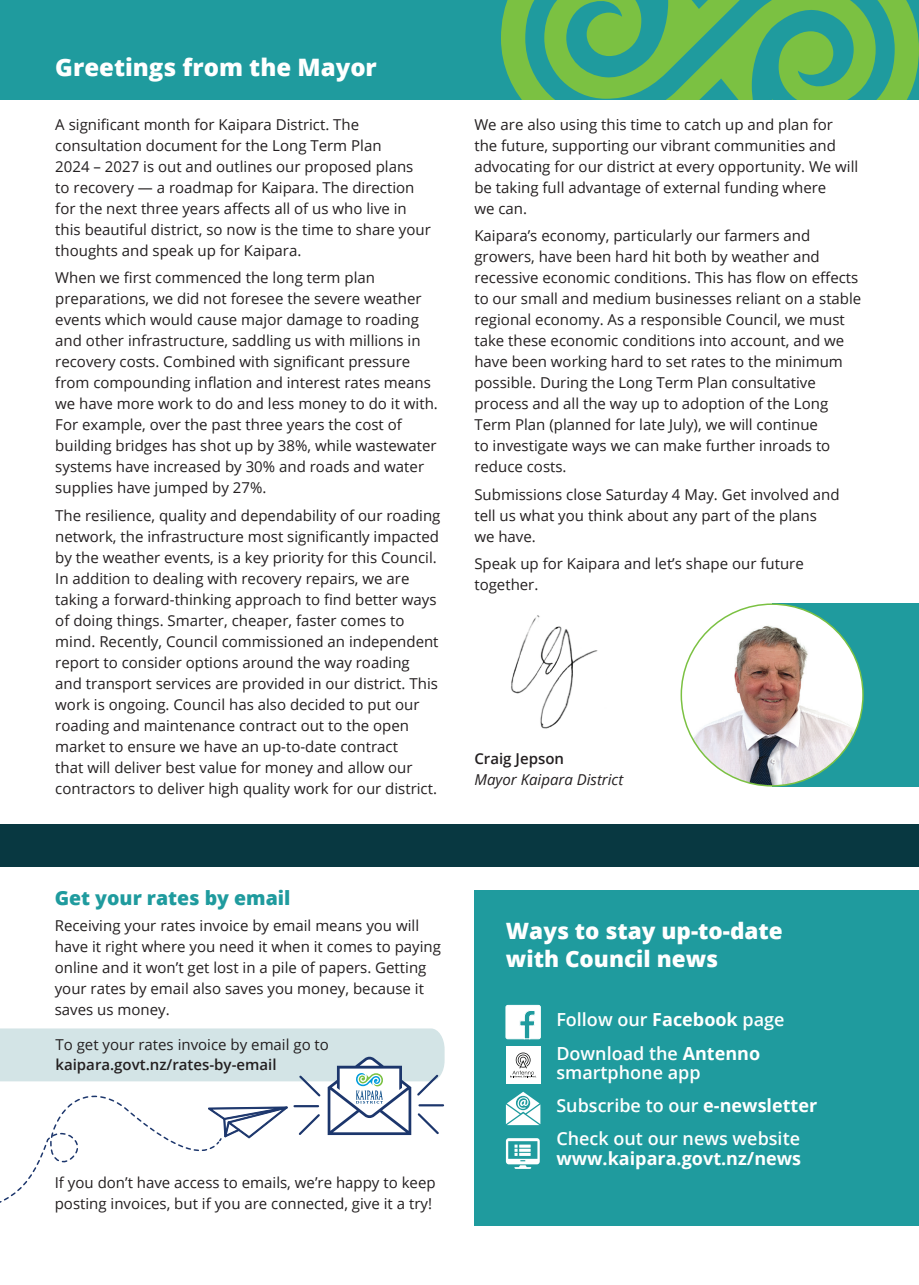
<style>
.page{position:relative;width:919px;height:1285px;background:#fff}
.page>*{position:absolute;margin:0;border:0;box-sizing:border-box;transform-origin:0 0}
.t1{font:800 24px "Open Sans";color:#fff}
.t2{font:800 22.5px/28.5px "Open Sans";color:#fff}
.t3{font:800 19.5px "Open Sans";color:#1f9b9e}
.t4{font:600 18px/33.2px "Open Sans";color:#fff}
.t5{font:700 18px "Open Sans";color:#fff}
.t6{font:15px/21px "Open Sans";color:#231f20}
.t7{font:600 15px "Open Sans";color:#231f20}
.t8{font:italic 15px "Open Sans";color:#231f20}
.s1{font-weight:700}
</style>
<div class="page">
<div style="left:772px;top:603px;width:146px;height:183px;background:#1f9b9e"></div>
<img style="left:681px;top:604px;width:181px;height:181px;border-radius:91px">
<img style="left:511px;top:615px;width:87px;height:114px">
<div style="left:0;top:0;width:918px;height:99px;background:#1f9b9e"></div>
<svg style="left:501px;top:0;width:417px;height:99px"></svg>
<div style="left:0;top:823px;width:918px;height:43px;background:#083841"></div>
<svg style="left:0;top:1028px;width:445px;height:175px"></svg>
<div style="left:474px;top:890px;width:444px;height:335px;background:#1f9b9e"></div>
<svg style="left:506px;top:1005px;width:34px;height:33px"></svg>
<div style="left:506px;top:1045px;width:34px;height:38px;background:#fff"></div>
<svg style="left:510px;top:1052px;width:26px;height:25px"></svg>
<svg style="left:506px;top:1091px;width:34px;height:33px"></svg>
<svg style="left:506px;top:1138px;width:33px;height:30px"></svg>
<h1 class="t1" style="left:55px;top:49px;width:323px">Greetings from the Mayor</h1>
<p class="t6" style="left:55px;top:113px;width:377px">A significant month for Kaipara District. The consultation document for the Long Term Plan<br>2024 – 2027 is out and outlines our proposed plans to recovery — a roadmap for Kaipara. The direction for the next three years affects all of us who live in this beautiful district, so now is the time to share your thoughts and speak up for Kaipara.</p>
<p class="t6" style="left:55px;top:266px;width:384px">When we first commenced the long term plan preparations, we did not foresee the severe weather events which would cause major damage to roading and other infrastructure, saddling us with millions in recovery costs. Combined with significant pressure from compounding inflation and interest rates means we have more work to do and less money to do it with.<br>For example, over the past three years the cost of building bridges has shot up by 38%, while wastewater systems have increased by 30% and roads and water supplies have jumped by 27%.</p>
<p class="t6" style="left:55px;top:504px;width:386px">The resilience, quality and dependability of our roading network, the infrastructure most significantly impacted by the weather events, is a key priority for this Council.<br>In addition to dealing with recovery repairs, we are taking a forward-thinking approach to find better ways of doing things. Smarter, cheaper, faster comes to mind. Recently, Council commissioned an independent report to consider options around the way roading<br>and transport services are provided in our district. This work is ongoing. Council has also decided to put our roading and maintenance contract out to the open market to ensure we have an up-to-date contract<br>that will deliver best value for money and allow our contractors to deliver high quality work for our district.</p>
<p class="t6" style="left:474px;top:113px;width:385px">We are also using this time to catch up and plan for the future, supporting our vibrant communities and advocating for our district at every opportunity. We will be taking full advantage of external funding where<br>we can.</p>
<p class="t6" style="left:474px;top:224px;width:388px">Kaipara’s economy, particularly our farmers and growers, have been hard hit both by weather and recessive economic conditions. This has flow on effects to our small and medium businesses reliant on a stable regional economy. As a responsible Council, we must take these economic conditions into account, and we have been working hard to set rates to the minimum possible. During the Long Term Plan consultative process and all the way up to adoption of the Long Term Plan (planned for late July), we will continue<br>to investigate ways we can make further inroads to reduce costs.</p>
<p class="t6" style="left:474px;top:483px;width:366px">Submissions close Saturday 4 May. Get involved and tell us what you think about any part of the plans we have.</p>
<p class="t6" style="left:474px;top:552px;width:331px">Speak up for Kaipara and let’s shape our future together.</p>
<p class="t7" style="left:474px;top:747px;width:91px">Craig Jepson</p>
<p class="t8" style="left:474px;top:768px;width:150px">Mayor Kaipara District</p>
<h3 class="t3" style="left:55px;top:883px;width:237px">Get your rates by email</h3>
<p class="t6" style="left:55px;top:914px;width:388px">Receiving your rates invoice by email means you will have it right where you need it when it comes to paying online and it won’t get lost in a pile of papers. Getting your rates by email also saves you money, because it saves us money.</p>
<p class="t6" style="left:55px;top:1033px;width:275px">To get your rates invoice by email go to</p>
<p class="t7" style="left:55px;top:1054px;width:222px">kaipara.govt.nz/rates-by-email</p>
<p class="t6" style="left:55px;top:1170px;width:382px">If you don’t have access to emails, we’re happy to keep posting invoices, but if you are connected, give it a try!</p>
<h2 class="t2" style="left:506px;top:914px;width:278px">Ways to stay up-to-date with Council news</h2>
<p class="t4" style="left:556px;top:1002px;width:230px">Follow our <span class="s1">Facebook</span> page<br>Download the <span class="s1">Antenno</span></p>
<p class="t4" style="left:556px;top:1055px;width:262px">smartphone app<br>Subscribe to our <span class="s1">e-newsletter<br></span>Check out our news website</p>
<p class="t5" style="left:556px;top:1145px;width:246px">www.kaipara.govt.nz/news</p>
</div>
